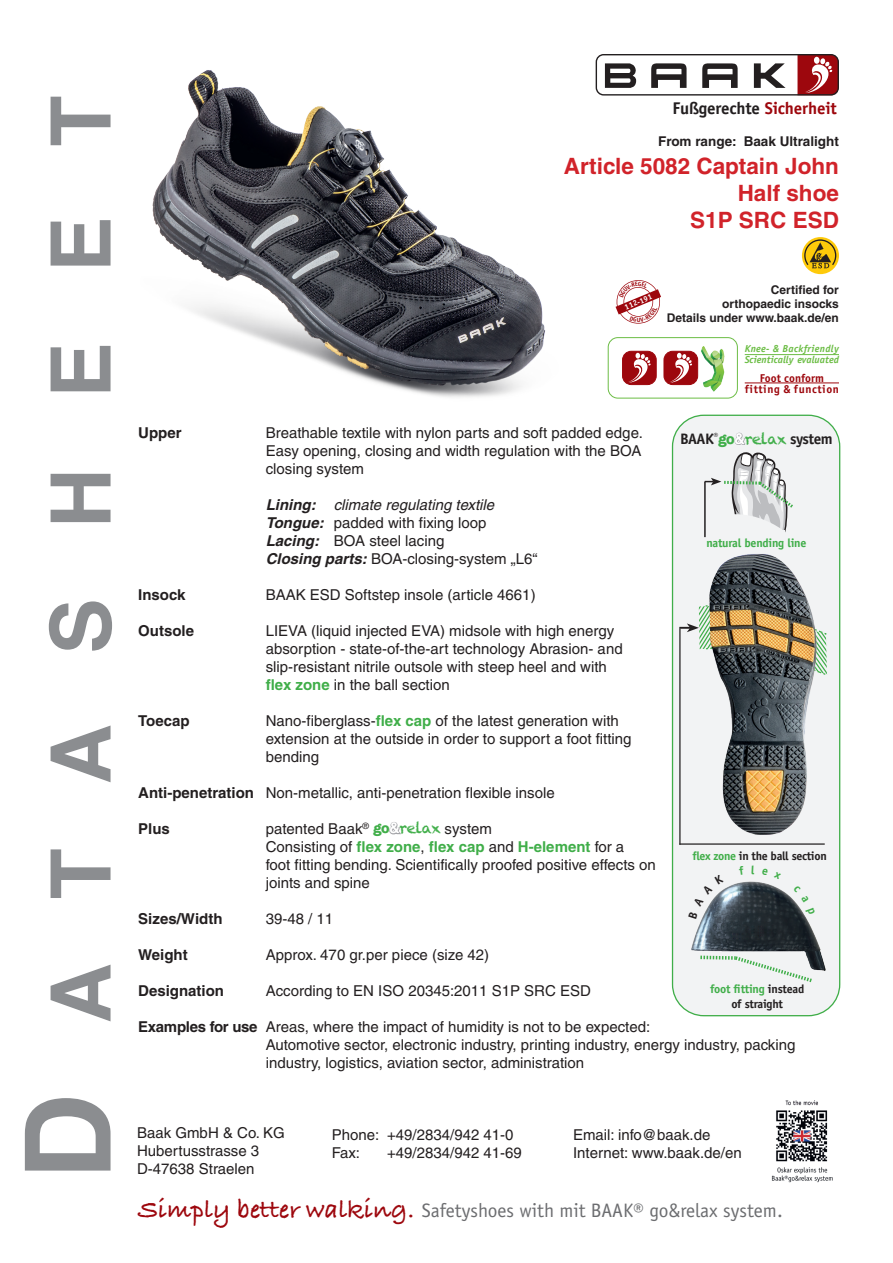
<style>
.page{position:relative;width:893px;height:1263px;background:#fff}
.page>*{position:absolute;margin:0;border:0;box-sizing:border-box;transform-origin:0 0}
.t1{font:700 83.25px "Helvetica";letter-spacing:.84em;color:#8b8d90}
.t2{font:700 22.5px "Helvetica AFF";color:#d1232a}
.t3{font:19.5px "Officina Sans";color:#6c6d70}
.t4{font:700 16.95px "Officina Sans";letter-spacing:-.01em;color:#231f20}
.t5{font:700 15.15px "Officina Sans";letter-spacing:-.03em;color:#231f20}
.t6{font:15px/18px "Helvetica AFF";color:#231f20}
.t7{font:700 15px "Helvetica AFF";color:#231f20}
.t8{font:700 15px "Helvetica AFF";color:#40ae49}
.t9{font:italic 15px "Helvetica AFF";color:#231f20}
.t10{font:700 13.5px "Helvetica AFF";color:#231f20}
.t11{font:700 12px "Helvetica AFF";color:#231f20}
.t12{font:700 12px "Officina Sans";letter-spacing:-.02em;color:#40ae49}
.t13{font:700 12px "Officina Sans";letter-spacing:-.03em;color:#231f20}
.t14{font:700 11.4px "Officina Sans";letter-spacing:.05em;color:#9d070d}
.t15{font:700 11.4px "Officina Sans";color:#9d070d}
.t16{font:italic 700 10.2px "Officina Sans";color:#6cbd45}
.t17{font:italic 700 10.2px "Officina Sans";letter-spacing:.03em;color:#6cbd45}
.t18{font:700 7.8px "Officina Sans";color:#fff}
.s1{font-size:119.1px}
.s2{color:#9d070d}
.s3{font-weight:700}
.s4{font-weight:700;font-style:italic}
.s5{font-weight:700;color:#40ae49}
.s6{font-family:"American Typewriter";font-weight:700;color:#40ae49}
.s7{font-family:"Helvetica";font-weight:700;color:#a4a5a9}
.s8{font-family:"Chalkduster";color:#40ae49}
.s9{font-weight:400;color:#231f20}
.s10{font-family:"American Typewriter";color:#40ae49}
.s11{font-family:"Helvetica";color:#a4a5a9}
.s12{font-family:"Chalkduster";font-weight:400;color:#40ae49}
.s13{color:#40ae49}
.s14{color:#231f20}
.s15{font-family:"Bradley Hand ITCTT";font-weight:700;font-size:27px;color:#9d070d}
</style>
<div class="page">
<div style="left:608px;top:337px;width:130px;height:61px;border:1px solid #6cbd45;border-radius:10px"></div>
<img style="left:698px;top:346px;width:27px;height:45px">
<div style="left:622px;top:351px;width:34px;height:34px;background:#9d070d;border-radius:9px"></div>
<div style="left:622px;top:351px;width:35px;height:34px;border:1px solid #9d070d;border-radius:9px"></div>
<svg style="left:628px;top:353px;width:23px;height:30px"></svg>
<div style="left:664px;top:351px;width:34px;height:34px;background:#9d070d;border-radius:9px"></div>
<div style="left:664px;top:351px;width:34px;height:34px;border:1px solid #9d070d;border-radius:9px"></div>
<svg style="left:669px;top:353px;width:23px;height:30px"></svg>
<hr style="left:745px;top:383px;width:94px;height:1px;background:#9d070d">
<hr style="left:745px;top:354px;width:94px;height:1px;background:#6cbd45">
<svg style="left:605px;top:63px;width:31px;height:25px"></svg>
<svg style="left:651px;top:63px;width:36px;height:25px"></svg>
<svg style="left:702px;top:63px;width:36px;height:25px"></svg>
<svg style="left:754px;top:63px;width:32px;height:25px"></svg>
<svg style="left:797px;top:56px;width:40px;height:38px"></svg>
<div style="left:596px;top:54px;width:243px;height:42px;border:1px solid #231f20;border-radius:7px"></div>
<svg style="left:802px;top:237px;width:37px;height:37px"></svg>
<svg style="left:804px;top:239px;width:32px;height:29px"></svg>
<img style="left:771px;top:1100px;width:62px;height:83px">
<img style="left:152px;top:70px;width:394px;height:327px">
<div style="left:672px;top:415px;width:168px;height:601px;background:#f2f3f4;border-radius:31px"></div>
<div style="left:672px;top:415px;width:168px;height:601px;border:1px solid #40ae49;border-radius:31px"></div>
<hr style="left:704px;top:482px;width:2px;height:55px;background:#231f20">
<svg style="left:705px;top:452px;width:88px;height:80px"></svg>
<hr style="left:679px;top:843px;width:146px;height:2px;background:#231f20">
<svg style="left:679px;top:605px;width:29px;height:71px"></svg>
<img style="left:708px;top:554px;width:119px;height:281px">
<hr style="left:679px;top:628px;width:1px;height:217px;background:#231f20">
<img style="left:691px;top:881px;width:135px;height:99px">
<svg style="left:615px;top:280px;width:46px;height:44px"></svg>
<svg style="left:691px;top:881px;width:33px;height:38px"></svg>
<svg style="left:793px;top:885px;width:22px;height:30px"></svg>
<p class="t1" style="left:14px;top:1180px;width:1085px;rotate:-90deg"><span class="s1">D</span>atasheet</p>
<p class="t4" style="left:672px;top:98px;width:166px">Fußgerechte <span class="s2">Sicherheit</span></p>
<p class="t10" style="left:658px;top:133px;width:182px">From range: Baak Ultralight</p>
<p class="t2" style="left:564px;top:153px;width:277px">Article 5082 Captain John</p>
<p class="t2" style="left:738px;top:180px;width:103px">Half shoe</p>
<p class="t2" style="left:690px;top:207px;width:150px">S1P SRC ESD</p>
<p class="t18" style="left:623px;top:303px;width:30px;rotate:-23deg">112-191</p>
<p class="t11" style="left:771px;top:282px;width:70px">Certified for</p>
<p class="t11" style="left:722px;top:296px;width:118px">orthopaedic insocks</p>
<p class="t11" style="left:667px;top:311px;width:174px">Details under www.baak.de/en</p>
<p class="t17" style="left:745px;top:342px;width:96px">Knee- &amp; Backfriendly</p>
<p class="t16" style="left:745px;top:354px;width:96px">Scientically evaluated</p>
<p class="t15" style="left:760px;top:371px;width:66px">Foot conform</p>
<p class="t14" style="left:745px;top:382px;width:96px">fitting &amp; function</p>
<p class="t7" style="left:138px;top:424px;width:45px">Upper</p>
<p class="t6" style="left:266px;top:424px;width:379px">Breathable textile with nylon parts and soft padded edge.</p>
<p class="t6" style="left:266px;top:442px;width:377px">Easy opening, closing and width regulation with the BOA</p>
<p class="t6" style="left:266px;top:460px;width:100px">closing system</p>
<p class="t9" style="left:266px;top:494px;width:230px"><span class="s3">Lining:</span> climate regulating textile</p>
<p class="t6" style="left:266px;top:514px;width:222px"><span class="s4">Tongue:</span> padded with fixing loop</p>
<p class="t6" style="left:266px;top:532px;width:180px"><span class="s4">Lacing:</span> BOA steel lacing</p>
<p class="t6" style="left:266px;top:550px;width:273px"><span class="s4">Closing parts:</span> BOA-closing-system „L6“</p>
<p class="t7" style="left:138px;top:586px;width:49px">Insock</p>
<p class="t6" style="left:266px;top:586px;width:271px">BAAK ESD Softstep insole (article 4661)</p>
<p class="t7" style="left:138px;top:622px;width:57px">Outsole</p>
<p class="t6" style="left:266px;top:622px;width:350px">LIEVA (liquid injected EVA) midsole with high energy</p>
<p class="t6" style="left:266px;top:640px;width:358px">absorption - state-of-the-art technology Abrasion- and</p>
<p class="t6" style="left:266px;top:658px;width:343px">slip-resistant nitrile outsole with steep heel and with</p>
<p class="t6" style="left:266px;top:676px;width:186px"><span class="s5">flex zone</span> in the ball section</p>
<p class="t7" style="left:138px;top:712px;width:53px">Toecap</p>
<p class="t6" style="left:266px;top:712px;width:355px">Nano-fiberglass-<span class="s5">flex cap</span> of the latest generation with</p>
<p class="t6" style="left:266px;top:730px;width:367px">extension at the outside in order to support a foot fitting</p>
<p class="t6" style="left:266px;top:748px;width:55px">bending</p>
<p class="t6" style="left:138px;top:784px;width:418px"><span class="s3">Anti-penetration</span> Non-metallic, anti-penetration flexible insole</p>
<p class="t7" style="left:138px;top:820px;width:33px">Plus</p>
<p class="t6" style="left:266px;top:820px;width:228px">patented Baak<sup>®</sup> <span class="s6">go</span><span class="s7">&amp;</span><span class="s8">relax</span> system</p>
<p class="t8" style="left:266px;top:838px;width:360px"><span class="s9">Consisting of</span> flex zone<span class="s9">,</span> flex cap <span class="s9">and</span> H-element <span class="s9">for a</span></p>
<p class="t6" style="left:266px;top:856px;width:392px">foot fitting bending. Scientifically proofed positive effects on</p>
<p class="t6" style="left:266px;top:874px;width:106px">joints and spine</p>
<p class="t7" style="left:138px;top:910px;width:86px">Sizes/Width</p>
<p class="t6" style="left:266px;top:910px;width:69px">39-48 / 11</p>
<p class="t7" style="left:138px;top:946px;width:51px">Weight</p>
<p class="t6" style="left:266px;top:946px;width:225px">Approx. 470 gr.per piece (size 42)</p>
<p class="t7" style="left:138px;top:982px;width:87px">Designation</p>
<p class="t6" style="left:266px;top:982px;width:327px">According to EN ISO 20345:2011 S1P SRC ESD</p>
<p class="t6" style="left:138px;top:1018px;width:514px"><span class="s3">Examples for use</span> Areas, where the impact of humidity is not to be expected:</p>
<p class="t6" style="left:266px;top:1036px;width:531px">Automotive sector, electronic industry, printing industry, energy industry, packing industry, logistics, aviation sector, administration</p>
<p class="t5" style="left:680px;top:430px;width:154px">BAAK<sup>®</sup><span class="s10">go</span><span class="s11">&amp;</span><span class="s12">relax</span> system</p>
<p class="t12" style="left:706px;top:535px;width:102px">natural bending line</p>
<p class="t13" style="left:692px;top:848px;width:136px"><span class="s13">flex zone</span> in the ball section</p>
<p class="t12" style="left:710px;top:982px;width:96px">foot fitting <span class="s14">instead</span></p>
<p class="t13" style="left:731px;top:996px;width:53px">of straight</p>
<p class="t6" style="left:137px;top:1123px;width:149px">Baak GmbH &amp; Co. KG</p>
<p class="t6" style="left:137px;top:1141px;width:124px">Hubertusstrasse 3</p>
<p class="t6" style="left:137px;top:1159px;width:119px">D-47638 Straelen</p>
<p class="t6" style="left:332px;top:1125px;width:183px">Phone: +49/2834/942 41-0</p>
<p class="t6" style="left:332px;top:1143px;width:30px">Fax:</p>
<p class="t6" style="left:387px;top:1143px;width:136px">+49/2834/942 41-69</p>
<p class="t6" style="left:573px;top:1125px;width:139px">Email: info@baak.de</p>
<p class="t6" style="left:573px;top:1143px;width:170px">Internet: www.baak.de/en</p>
<p class="t3" style="left:138px;top:1199px;width:646px"><span class="s15">Simply better walking.</span> Safetyshoes with mit BAAK® go&amp;relax system.</p>
</div>
